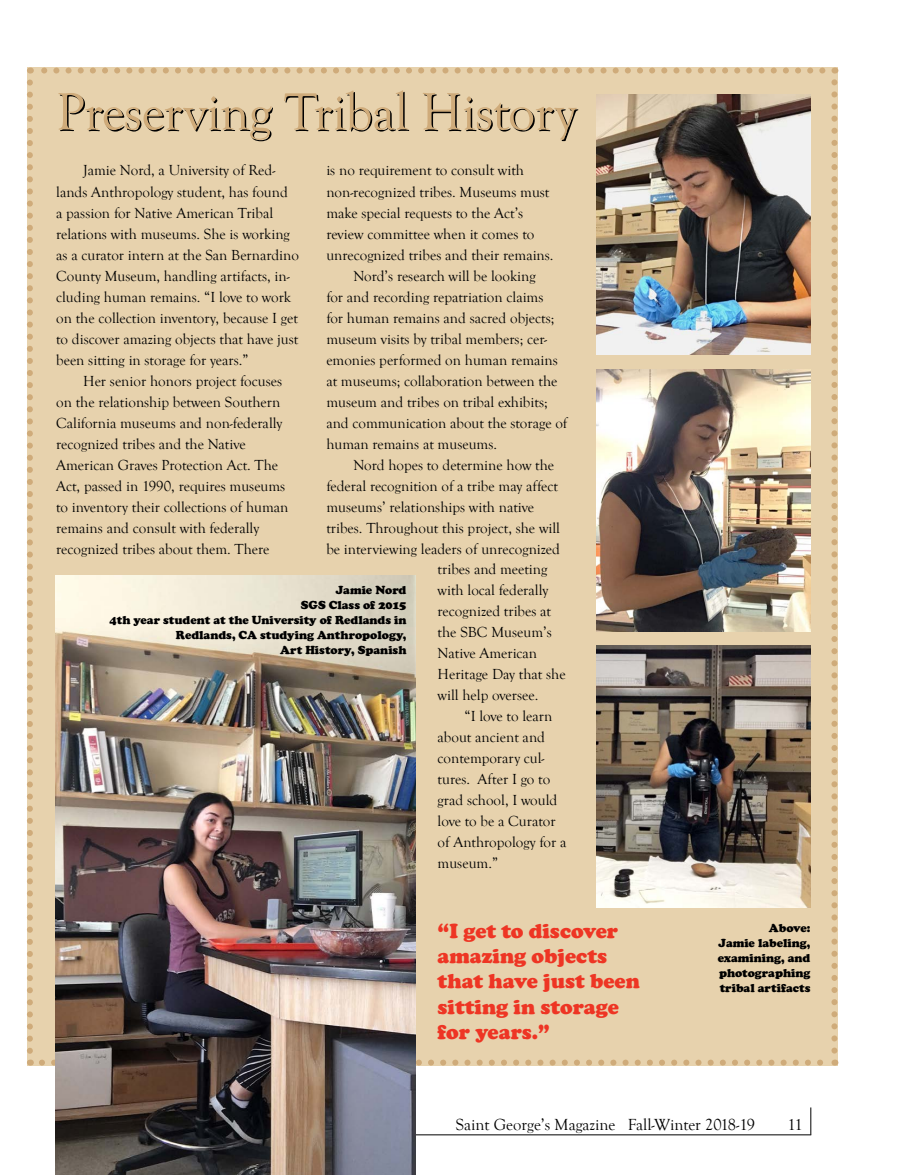
<style>
.page{position:relative;width:905px;height:1175px;background:#fff}
.page>*{position:absolute;margin:0;border:0;box-sizing:border-box;transform-origin:0 0}
.t1{font:54px "Goudy Old Style T";letter-spacing:-.01em;color:#000}
.t2{font:900 21px/25.2px "Cooper";color:#ee3524}
.t3{font:16.5px "Goudy Old Style T";color:#000}
.t4{font:15px/21px "Goudy Old Style T";color:#000}
.t5{font:900 12px/15px "Cooper";color:#000;text-align:right}
</style>
<div class="page">
<svg style="left:810px;top:1107px;width:1px;height:27px"></svg>
<hr style="left:81px;top:1134px;width:730px;height:1px;background:#000">
<div style="left:27px;top:68px;width:810px;height:997px;background:#e7d2ad"></div>
<svg style="left:42px;top:1059px;width:781px;height:6px"></svg>
<svg style="left:27px;top:82px;width:6px;height:983px"></svg>
<svg style="left:831px;top:68px;width:6px;height:982px"></svg>
<svg style="left:30px;top:68px;width:792px;height:6px"></svg>
<img style="left:55px;top:575px;width:360px;height:599px">
<img style="left:596px;top:369px;width:214px;height:262px">
<img style="left:596px;top:94px;width:214px;height:261px">
<img style="left:596px;top:645px;width:214px;height:262px">
<h1 class="t1" style="left:58px;top:84px;width:521px">Preserving Tribal History</h1>
<p class="t4" style="left:56px;top:160px;width:244px;text-indent:27px">Jamie Nord, a University of Red&shy;lands Anthropology student, has found<br>a passion for Native American Tribal relations with museums. She is working as a curator intern at the San Bernardino County Museum, handling artifacts, in&shy;cluding human remains. “I love to work on the collection inventory, because I get to discover amazing objects that have just been sitting in storage for years.”</p>
<p class="t4" style="left:56px;top:370px;width:234px;text-indent:27px">Her senior honors project focuses on the relationship between Southern California museums and non-federally recognized tribes and the Native American Graves Protection Act. The Act, passed in 1990, requires museums to inventory their collections of human remains and consult with federally recognized tribes about them. There</p>
<p class="t4" style="left:326px;top:160px;width:199px">is no requirement to consult with</p>
<p class="t4" style="left:326px;top:181px;width:225px">non-recognized tribes. Museums must</p>
<p class="t4" style="left:326px;top:202px;width:198px">make special requests to the Act’s</p>
<p class="t4" style="left:326px;top:223px;width:209px">review committee when it comes to</p>
<p class="t4" style="left:326px;top:244px;width:229px">unrecognized tribes and their remains.</p>
<p class="t4" style="left:353px;top:265px;width:184px">Nord’s research will be looking</p>
<p class="t4" style="left:326px;top:286px;width:219px">for and recording repatriation claims</p>
<p class="t4" style="left:326px;top:307px;width:229px">for human remains and sacred objects;</p>
<p class="t4" style="left:326px;top:328px;width:222px">museum visits by tribal members; cer-</p>
<p class="t4" style="left:326px;top:349px;width:233px">emonies performed on human remains</p>
<p class="t4" style="left:326px;top:370px;width:233px">at museums; collaboration between the</p>
<p class="t4" style="left:326px;top:391px;width:223px">museum and tribes on tribal exhibits;</p>
<p class="t4" style="left:326px;top:412px;width:242px">and communication about the storage of</p>
<p class="t4" style="left:326px;top:433px;width:172px">human remains at museums.</p>
<p class="t4" style="left:353px;top:454px;width:202px">Nord hopes to determine how the</p>
<p class="t4" style="left:326px;top:475px;width:233px">federal recognition of a tribe may affect</p>
<p class="t4" style="left:326px;top:496px;width:209px">museums’ relationships with native</p>
<p class="t4" style="left:326px;top:517px;width:235px">tribes. Throughout this project, she will</p>
<p class="t4" style="left:326px;top:538px;width:235px">be interviewing leaders of unrecognized</p>
<p class="t5" style="left:110px;top:582px;width:298px">Jamie Nord<br>SGS Class of 2015<br>4th year student at the University of Redlands in<br>Redlands, CA studying Anthropology,<br>Art History, Spanish</p>
<p class="t4" style="left:437px;top:559px;width:129px">tribes and meeting with local federally recognized tribes at the SBC Museum’s<br>Native American<br>Heritage Day that she will help oversee.</p>
<p class="t4" style="left:437px;top:706px;width:130px;text-indent:27px">“I love to learn about ancient and contemporary cul&shy;tures. After I go to grad school, I would love to be a Curator of Anthropology for a museum.”</p>
<h2 class="t2" style="left:437px;top:918px;width:204px">“I get to discover amazing objects that have just been sitting in storage for years.”</h2>
<p class="t5" style="left:717px;top:920px;width:94px;text-align:justify;text-indent:51px">Above:<br>Jamie labeling, examining, and photographing tribal artifacts</p>
<p class="t3" style="left:456px;top:1115px;width:301px">Saint George’s Magazine Fall-Winter 2018-19</p>
<p class="t3" style="left:787px;top:1115px;width:17px">11</p>
</div>
